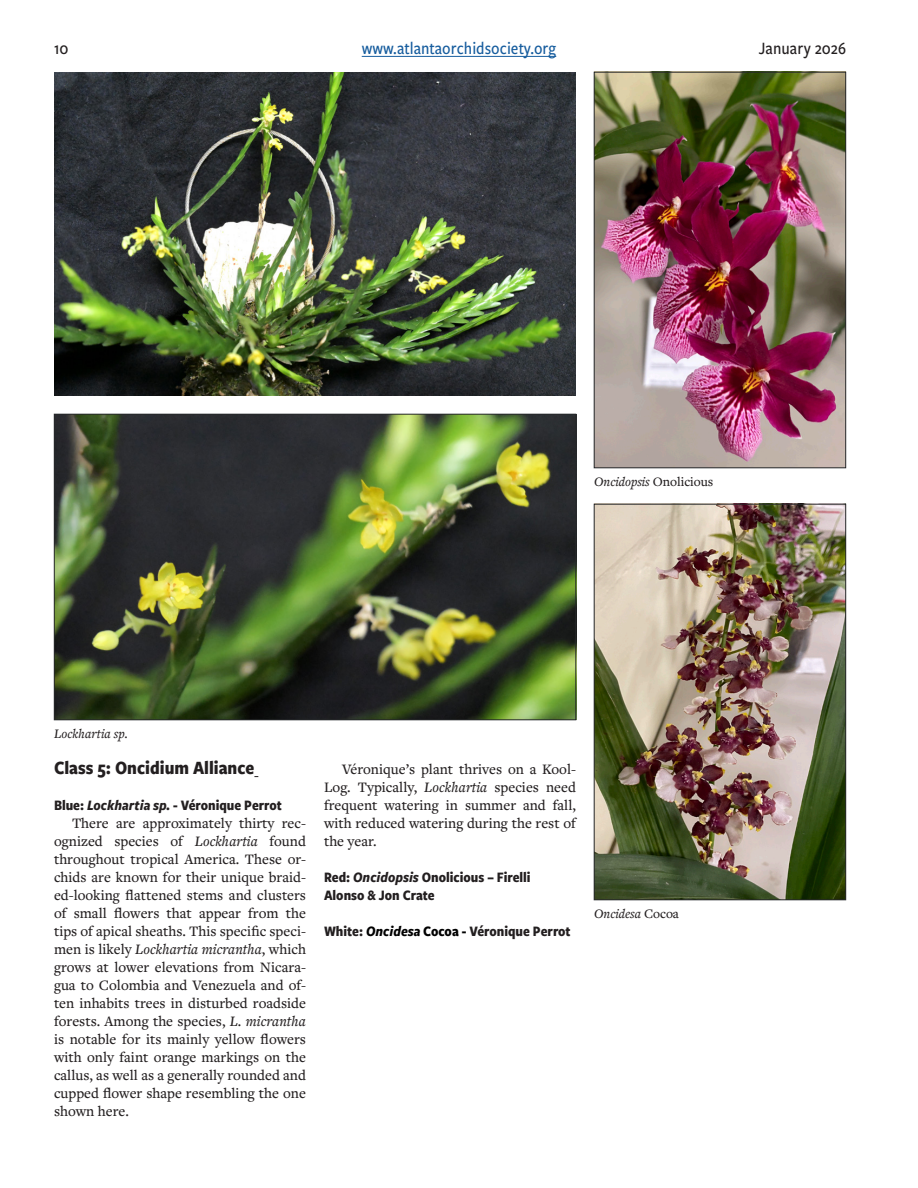
<style>
.page{position:relative;width:918px;height:1188px;background:#fff}
.page>*{position:absolute;margin:0;border:0;box-sizing:border-box;transform-origin:0 0}
.class{font:700 19.5px "Freight Sans Cnd Pro";color:#231f20}
.t1{font:500 18px "Freight Sans Cnd Pro";color:#175d9e}
.t2{font:500 18px "Freight Sans Cnd Pro";color:#231f20}
.text{font:500 15px/18px "Freight Text Pro";color:#231f20;text-align:justify}
.ribbon_title{font:700 15px/18px "Freight Sans Cnd Pro";color:#231f20}
.t3{font:italic 500 13.5px "Freight Text Pro";letter-spacing:-.005em;color:#231f20}
.s1{font-style:normal}
.s2{font-style:italic}
.s3{font-style:italic;color:#000}
.s4{color:#000}
</style>
<div class="page">
<hr style="left:362px;top:56px;width:194px;height:1px;background:#175d9e">
<img style="left:54px;top:72px;width:522px;height:324px">
<img style="left:56px;top:416px;width:518px;height:302px">
<div style="left:54px;top:414px;width:522px;height:306px;border:1px solid #26282a"></div>
<img style="left:596px;top:74px;width:248px;height:392px">
<div style="left:594px;top:72px;width:252px;height:396px;border:1px solid #26282a"></div>
<img style="left:596px;top:506px;width:248px;height:392px">
<div style="left:594px;top:504px;width:252px;height:396px;border:1px solid #26282a"></div>
<p class="t2" style="left:54px;top:36px;width:16px">10</p>
<p class="t1" style="left:362px;top:36px;width:196px">www.atlantaorchidsociety.org</p>
<p class="t2" style="left:759px;top:36px;width:89px">January 2026</p>
<p class="t3" style="left:594px;top:473px;width:121px">Oncidopsis <span class="s1">Onolicious</span></p>
<p class="t3" style="left:54px;top:725px;width:75px">Lockhartia sp.</p>
<p class="class" style="left:54px;top:754px;width:202px">Class 5: Oncidium Alliance</p>
<p class="ribbon_title" style="left:54px;top:796px;width:229px">Blue: <span class="s2">Lockhartia sp.</span> - Véronique Perrot</p>
<p class="text" style="left:54px;top:814px;width:254px;text-indent:18px">There are approximately thirty rec&shy;ognized species of <span class="s2">Lockhartia</span> found throughout tropical America. These or&shy;chids are known for their unique braid&shy;ed-looking flattened stems and clusters of small flowers that appear from the tips of apical sheaths. This specific speci&shy;men is likely <span class="s2">Lockhartia micrantha</span>, which grows at lower elevations from Nicara&shy;gua to Colombia and Venezuela and of&shy;ten inhabits trees in disturbed roadside forests. Among the species, <span class="s2">L. micrantha </span>is notable for its mainly yellow flowers with only faint orange markings on the callus, as well as a generally rounded and cupped flower shape resembling the one shown here.</p>
<p class="text" style="left:324px;top:760px;width:254px;text-indent:18px">Véronique’s plant thrives on a Kool-Log. Typically, <span class="s2">Lockhartia</span> species need frequent watering in summer and fall, with reduced watering during the rest of the year.</p>
<p class="ribbon_title" style="left:324px;top:868px;width:208px">Red: <span class="s2">Oncidopsis</span> Onolicious – Firelli<br>Alonso &amp; Jon Crate</p>
<p class="ribbon_title" style="left:324px;top:922px;width:248px">White: <span class="s3">Oncidesa</span> <span class="s4">Cocoa -</span> Véronique Perrot</p>
<p class="t3" style="left:594px;top:905px;width:87px">Oncidesa <span class="s1">Cocoa</span></p>
</div>
